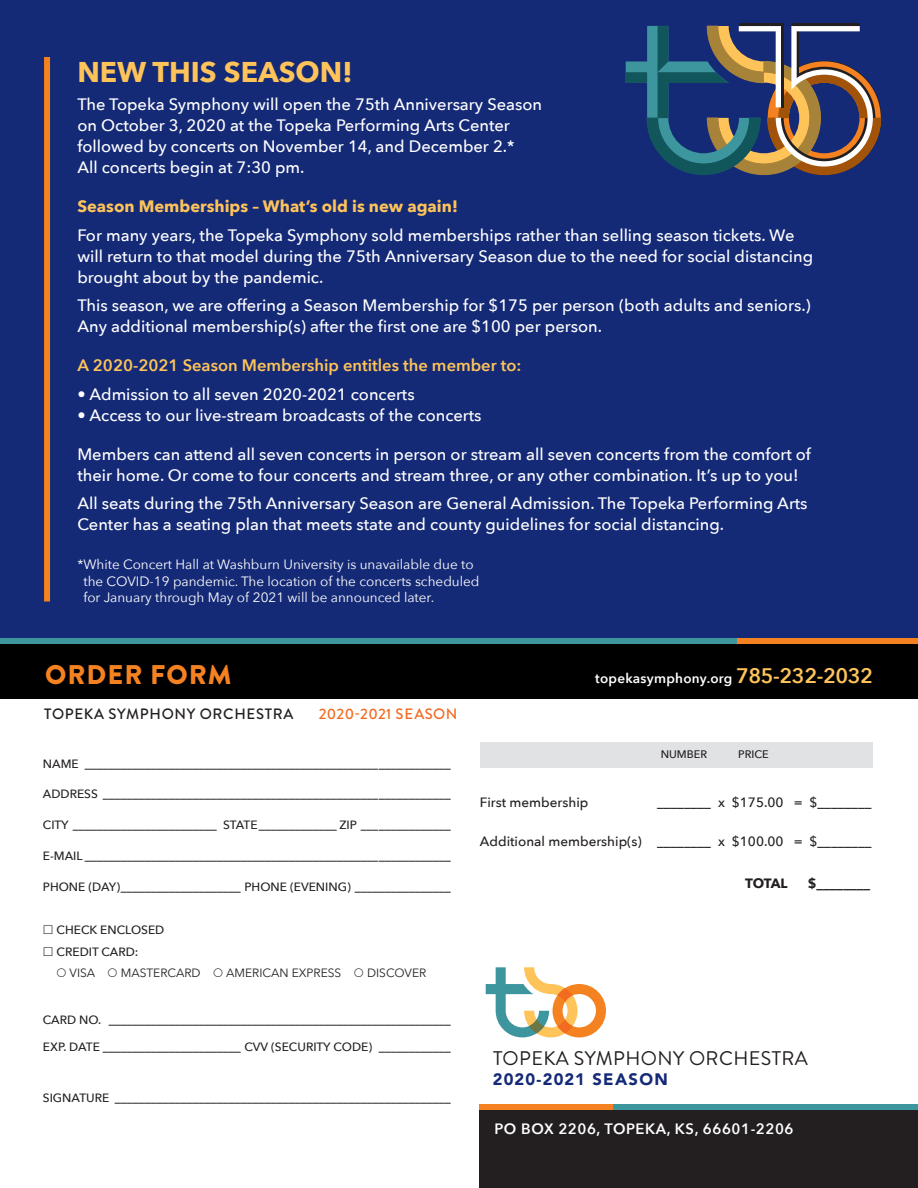
<style>
.page{position:relative;width:918px;height:1188px;background:#fff}
.page>*{position:absolute;margin:0;border:0;box-sizing:border-box;transform-origin:0 0}
._20-21_titles{font:700 28.5px "Avenir Next";color:#fec459}
.page_head{font:900 27px "Brandon Grotesque";letter-spacing:.04em;color:#f58220}
.t1{font:19.65px "Brandon Grotesque";letter-spacing:.02em;color:#231f20}
._20-21_titles-2{font:500 16.5px/21px "Avenir Next";color:#fff}
._20-21_titles-3{font:600 16.5px "Avenir Next";color:#fec459}
._20-21_titles-4{font:700 16.5px "Avenir Next";color:#fec459}
.t2{font:900 16.5px "Avenir";letter-spacing:.08em;color:#152a77}
.t3{font:600 15px "Avenir Next";letter-spacing:.04em;color:#fff}
.t4{font:500 15px "Brandon Grotesque";letter-spacing:.045em;color:#231f20}
.t5{font:500 15px "Brandon Grotesque";letter-spacing:.025em;color:#f36a21}
._20-21_titles-5{font:13.5px/16.5px "Avenir Next";color:#fff}
.t6{font:500 13.5px "Avenir Next";color:#231f20}
.t7{font:600 13.5px "Avenir Next";letter-spacing:.02em;color:#fff}
.t8{font:700 13.5px "Avenir Next";letter-spacing:-.03em;color:#231f20}
.t9{font:500 12px/21.9px "Avenir Next";color:#231f20}
.t10{font:12px "Avenir Next";color:#231f20}
.t11{font:500 10.95px "Avenir Next";color:#231f20}
.s1{font-size:21px;color:#fec459}
</style>
<div class="page">
<div style="left:0;top:643px;width:918px;height:56px;background:#000001"></div>
<div style="left:0;top:0;width:918px;height:643px;background:#152a77"></div>
<div style="left:481px;top:742px;width:392px;height:26px;background:#e1e2e4"></div>
<div style="left:44px;top:57px;width:6px;height:545px;background:#f58220"></div>
<div style="left:480px;top:1107px;width:438px;height:81px;background:#231f20"></div>
<svg style="left:486px;top:967px;width:120px;height:70px"></svg>
<svg style="left:557px;top:988px;width:16px;height:14px"></svg>
<svg style="left:557px;top:1019px;width:16px;height:14px"></svg>
<svg style="left:529px;top:1019px;width:15px;height:14px"></svg>
<div style="left:480px;top:1104px;width:438px;height:6px;background:#f58220"></div>
<div style="left:614px;top:1104px;width:304px;height:6px;background:#3d959e"></div>
<hr style="left:791px;top:23px;width:69px;height:3px;background:#231f20">
<hr style="left:739px;top:23px;width:45px;height:3px;background:#231f20">
<svg style="left:626px;top:26px;width:255px;height:149px"></svg>
<div style="left:390px;top:638px;width:528px;height:5px;background:#f58220"></div>
<div style="left:0;top:638px;width:736px;height:5px;background:#3d959e"></div>
<p class="_20-21_titles" style="left:77px;top:47px;width:277px">NEW THIS SEASON!</p>
<p class="_20-21_titles-2" style="left:77px;top:94px;width:466px">The Topeka Symphony will open the 75th Anniversary Season on October 3, 2020 at the Topeka Performing Arts Center followed by concerts on November 14, and December 2.*<br>All concerts begin at 7:30 pm.</p>
<p class="_20-21_titles-4" style="left:77px;top:192px;width:382px">Season Memberships – What’s old is new again!</p>
<p class="_20-21_titles-2" style="left:77px;top:224px;width:737px">For many years, the Topeka Symphony sold memberships rather than selling season tickets. We will return to that model during the 75th Anniversary Season due to the need for social distancing brought about by the pandemic.</p>
<p class="_20-21_titles-2" style="left:77px;top:295px;width:735px">This season, we are offering a Season Membership for $175 per person (both adults and seniors.)<br>Any additional membership(s) after the first one are $100 per person.</p>
<p class="_20-21_titles-3" style="left:77px;top:352px;width:446px">A 2020-2021 Season Membership entitles the member to:</p>
<p class="_20-21_titles-2" style="left:77px;top:383px;width:339px">• Admission to all seven 2020-2021 concerts</p>
<p class="_20-21_titles-2" style="left:77px;top:404px;width:406px">• Access to our live-stream broadcasts of the concerts</p>
<p class="_20-21_titles-2" style="left:77px;top:443px;width:735px">Members can attend all seven concerts in person or stream all seven concerts from the comfort of their home. Or come to four concerts and stream three, or any other combination. It’s up to you!</p>
<p class="_20-21_titles-2" style="left:77px;top:493px;width:732px">All seats during the 75th Anniversary Season are General Admission. The Topeka Performing Arts<br>Center has a seating plan that meets state and county guidelines for social distancing.</p>
<p class="_20-21_titles-5" style="left:83px;top:556px;width:398px;text-indent:-6px">*White Concert Hall at Washburn University is unavailable due to the COVID-19 pandemic. The location of the concerts scheduled for January through May of 2021 will be announced later.</p>
<p class="page_head" style="left:45px;top:656px;width:188px">ORDER FORM</p>
<p class="t7" style="left:595px;top:667px;width:279px">topekasymphony.org <span class="s1">785-232-2032</span></p>
<p class="t4" style="left:44px;top:704px;width:251px">TOPEKA SYMPHONY ORCHESTRA</p>
<p class="t5" style="left:319px;top:704px;width:140px">2020-2021 SEASON</p>
<p class="t9" style="left:43px;top:752px;width:409px">NAME _____________________________________________________________</p>
<p class="t9" style="left:43px;top:783px;width:409px">ADDRESS __________________________________________________________</p>
<p class="t9" style="left:43px;top:814px;width:409px">CITY ________________________ STATE_____________ ZIP _______________</p>
<p class="t9" style="left:43px;top:844px;width:409px">E-MAIL _____________________________________________________________</p>
<p class="t9" style="left:43px;top:875px;width:409px">PHONE (DAY)____________________ PHONE (EVENING) ________________</p>
<p class="t9" style="left:57px;top:919px;width:109px">CHECK ENCLOSED<br>CREDIT CARD:</p>
<p class="t10" style="left:70px;top:963px;width:27px">VISA</p>
<p class="t10" style="left:121px;top:963px;width:81px">MASTERCARD</p>
<p class="t10" style="left:226px;top:963px;width:117px">AMERICAN EXPRESS</p>
<p class="t10" style="left:367px;top:963px;width:61px">DISCOVER</p>
<p class="t9" style="left:43px;top:1008px;width:409px">CARD NO. _________________________________________________________</p>
<p class="t9" style="left:43px;top:1035px;width:409px">EXP. DATE _______________________ CVV (SECURITY CODE) ____________</p>
<p class="t9" style="left:43px;top:1086px;width:409px">SIGNATURE ________________________________________________________</p>
<p class="t11" style="left:661px;top:745px;width:48px">NUMBER</p>
<p class="t11" style="left:738px;top:745px;width:32px">PRICE</p>
<p class="t6" style="left:480px;top:791px;width:110px">First membership</p>
<p class="t6" style="left:657px;top:791px;width:216px">________ x $175.00 = $________</p>
<p class="t6" style="left:480px;top:830px;width:393px">Additional membership(s) ________ x $100.00 = $________</p>
<p class="t8" style="left:745px;top:872px;width:44px">TOTAL</p>
<p class="t8" style="left:808px;top:872px;width:64px">$________</p>
<p class="t1" style="left:493px;top:1045px;width:317px">TOPEKA SYMPHONY ORCHESTRA</p>
<p class="t2" style="left:493px;top:1069px;width:176px">2020-2021 SEASON</p>
<p class="t3" style="left:494px;top:1116px;width:301px">PO BOX 2206, TOPEKA, KS, 66601-2206</p>
</div>
